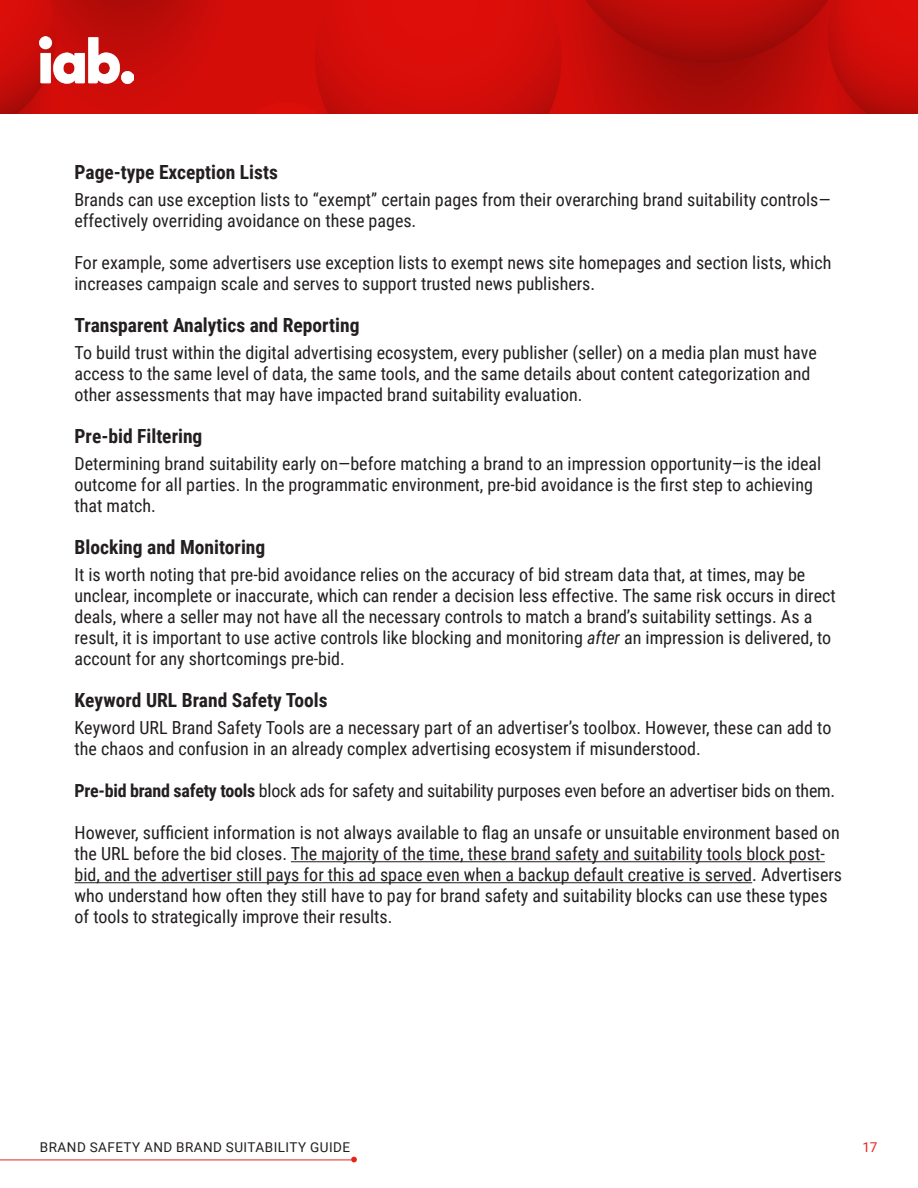
<style>
.page{position:relative;width:918px;height:1188px;background:#fff}
.page>*{position:absolute;margin:0;border:0;box-sizing:border-box;transform-origin:0 0}
.Sub_head{font:700 19.5px "Roboto Condensed";color:#231f20}
.Body_Text{font:18px/21px "Roboto Condensed";color:#231f20}
.t1{font:13.5px "Roboto";letter-spacing:.035em;color:#231f20}
.t2{font:13.5px "Roboto";color:#e72419}
.s1{font-style:italic}
.s2{font-weight:700}
</style>
<div class="page">
<img style="left:0;top:0;width:918px;height:114px">
<img style="left:40px;top:37px;width:93px;height:46px">
<hr style="left:0;top:1160px;width:351px;height:1px;background:#e72419">
<svg style="left:351px;top:1157px;width:6px;height:5px"></svg>
<hr style="left:291px;top:861px;width:534px;height:1px;background:#231f20">
<hr style="left:75px;top:882px;width:677px;height:1px;background:#231f20">
<p class="Sub_head" style="left:75px;top:159px;width:205px">Page-type Exception Lists</p>
<p class="Body_Text" style="left:75px;top:189px;width:758px">Brands can use exception lists to “exempt” certain pages from their overarching brand suitability controls— effectively overriding avoidance on these pages.</p>
<p class="Body_Text" style="left:75px;top:252px;width:758px">For example, some advertisers use exception lists to exempt news site homepages and section lists, which increases campaign scale and serves to support trusted news publishers.</p>
<p class="Sub_head" style="left:75px;top:312px;width:286px">Transparent Analytics and Reporting</p>
<p class="Body_Text" style="left:75px;top:342px;width:744px">To build trust within the digital advertising ecosystem, every publisher (seller) on a media plan must have access to the same level of data, the same tools, and the same details about content categorization and other assessments that may have impacted brand suitability evaluation.</p>
<p class="Sub_head" style="left:75px;top:423px;width:129px">Pre-bid Filtering</p>
<p class="Body_Text" style="left:75px;top:453px;width:748px">Determining brand suitability early on—before matching a brand to an impression opportunity—is the ideal outcome for all parties. In the programmatic environment, pre-bid avoidance is the first step to achieving that match.</p>
<p class="Sub_head" style="left:75px;top:534px;width:192px">Blocking and Monitoring</p>
<p class="Body_Text" style="left:75px;top:564px;width:763px">It is worth noting that pre-bid avoidance relies on the accuracy of bid stream data that, at times, may be unclear, incomplete or inaccurate, which can render a decision less effective. The same risk occurs in direct deals, where a seller may not have all the necessary controls to match a brand’s suitability settings. As a result, it is important to use active controls like blocking and monitoring <span class="s1">after</span> an impression is delivered, to account for any shortcomings pre-bid.</p>
<p class="Sub_head" style="left:75px;top:687px;width:255px">Keyword URL Brand Safety Tools</p>
<p class="Body_Text" style="left:75px;top:717px;width:758px">Keyword URL Brand Safety Tools are a necessary part of an advertiser’s toolbox. However, these can add to the chaos and confusion in an already complex advertising ecosystem if misunderstood.</p>
<p class="Body_Text" style="left:75px;top:780px;width:762px"><span class="s2">Pre-bid brand safety tools</span> block ads for safety and suitability purposes even before an advertiser bids on them.</p>
<p class="Body_Text" style="left:75px;top:822px;width:769px">However, sufficient information is not always available to flag an unsafe or unsuitable environment based on the URL before the bid closes. The majority of the time, these brand safety and suitability tools block post&shy;bid, and the advertiser still pays for this ad space even when a backup default creative is served. Advertisers who understand how often they still have to pay for brand safety and suitability blocks can use these types of tools to strategically improve their results.</p>
<p class="t1" style="left:40px;top:1138px;width:312px">BRAND SAFETY AND BRAND SUITABILITY GUIDE</p>
<p class="t2" style="left:862px;top:1138px;width:17px">17</p>
</div>
